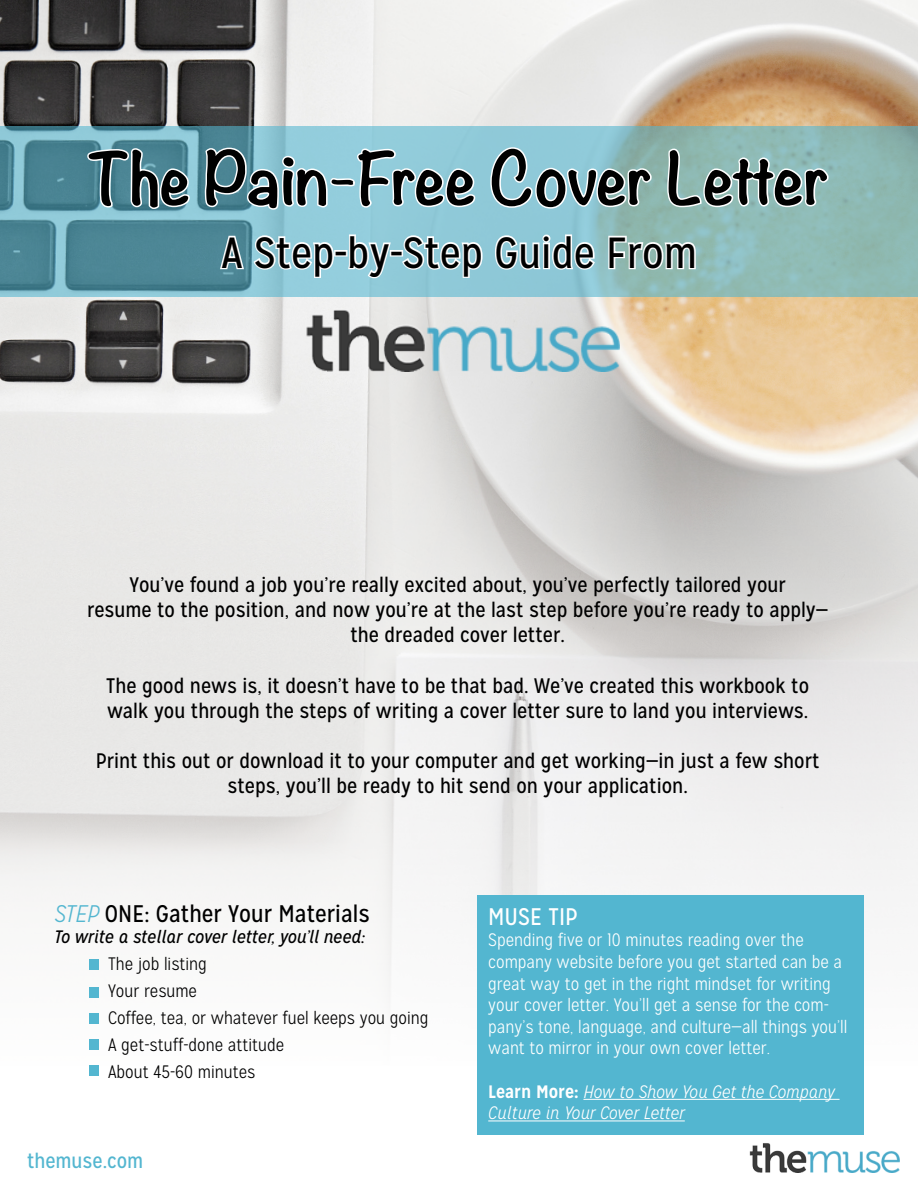
<style>
.page{position:relative;width:918px;height:1188px;background:#fff}
.page>*{position:absolute;margin:0;border:0;box-sizing:border-box;transform-origin:0 0}
.t1{font:700 64.5px "Noteworthy";color:#000}
.t2{font:43.5px "Mission Gothic";color:#000}
.t3{font:24px "Mission Gothic";color:#000}
.t4{font:24px "Mission Gothic";color:#fff}
.t5{font:21px/25.2px "Mission Gothic";color:#000;text-align:center}
.t6{font:21px "Mission Gothic";color:#53b6d0}
.t7{font:300 18px/21.6px "Mission Gothic";color:#fff}
.t8{font:300 18px/27px "Mission Gothic";color:#000}
.t9{font:italic 300 18px/21.6px "Mission Gothic";color:#fff}
.t10{font:italic 18px "Mission Gothic";color:#000}
.s1{font-weight:300;font-style:italic;color:#53b6d0}
.s2{font-weight:700;font-style:normal}
</style>
<div class="page">
<img style="left:0;top:0;width:918px;height:1066px">
<div style="left:477px;top:895px;width:387px;height:240px;background:#53b6d0"></div>
<div style="left:89px;top:959px;width:10px;height:11px;background:#53b6d0"></div>
<div style="left:89px;top:987px;width:10px;height:11px;background:#53b6d0"></div>
<div style="left:89px;top:1013px;width:10px;height:11px;background:#53b6d0"></div>
<div style="left:89px;top:1040px;width:10px;height:10px;background:#53b6d0"></div>
<div style="left:89px;top:1066px;width:10px;height:10px;background:#53b6d0"></div>
<hr style="left:583px;top:1099px;width:257px;height:1px;background:#fff">
<hr style="left:488px;top:1120px;width:197px;height:1px;background:#fff">
<svg style="left:0;top:126px;width:918px;height:171px;background:#7db1b7"></svg>
<svg style="left:86px;top:146px;width:105px;height:65px"></svg>
<svg style="left:203px;top:146px;width:274px;height:65px"></svg>
<svg style="left:489px;top:146px;width:164px;height:64px"></svg>
<svg style="left:666px;top:147px;width:164px;height:62px"></svg>
<svg style="left:218px;top:234px;width:117px;height:45px"></svg>
<div style="left:334px;top:250px;width:14px;height:7px;border:3px solid #fff"></div>
<svg style="left:346px;top:233px;width:47px;height:47px"></svg>
<div style="left:390px;top:250px;width:13px;height:7px;border:3px solid #fff"></div>
<svg style="left:400px;top:234px;width:84px;height:45px"></svg>
<svg style="left:493px;top:233px;width:104px;height:39px"></svg>
<svg style="left:607px;top:234px;width:90px;height:37px"></svg>
<img style="left:750px;top:1143px;width:150px;height:30px">
<img style="left:306px;top:308px;width:314px;height:63px">
<h1 class="t1" style="left:88px;top:122px;width:744px">The Pain-Free Cover Letter</h1>
<h2 class="t2" style="left:221px;top:226px;width:477px">A Step-by-Step Guide From</h2>
<p class="t5" style="left:87px;top:572px;width:743px">You’ve found a job you’re really excited about, you’ve perfectly tailored your<br>resume to the position, and now you’re at the last step before you’re ready to apply— the dreaded cover letter.</p>
<p class="t5" style="left:106px;top:673px;width:704px;text-align:left">The good news is, it doesn’t have to be that bad. We’ve created this workbook to walk you through the steps of writing a cover letter sure to land you interviews.</p>
<p class="t5" style="left:96px;top:748px;width:725px">Print this out or download it to your computer and get working—in just a few short steps, you’ll be ready to hit send on your application.</p>
<p class="t3" style="left:54px;top:899px;width:317px"><span class="s1">STEP</span> ONE: Gather Your Materials</p>
<p class="t10" style="left:54px;top:926px;width:313px">To write a stellar cover letter, you’ll need:</p>
<p class="t8" style="left:108px;top:951px;width:322px">The job listing<br>Your resume<br>Coffee, tea, or whatever fuel keeps you going<br>A get-stuff-done attitude<br>About 45-60 minutes</p>
<p class="t6" style="left:27px;top:1148px;width:118px">themuse.com</p>
<p class="t4" style="left:488px;top:902px;width:91px">Muse Tip</p>
<p class="t7" style="left:488px;top:930px;width:361px">Spending five or 10 minutes reading over the company website before you get started can be a great way to get in the right mindset for writing your cover letter. You’ll get a sense for the com&shy;pany’s tone, language, and culture—all things you’ll want to mirror in your own cover letter.</p>
<p class="t9" style="left:488px;top:1081px;width:348px"><span class="s2">Learn More:</span> How to Show You Get the Company<br>Culture in Your Cover Letter</p>
</div>
